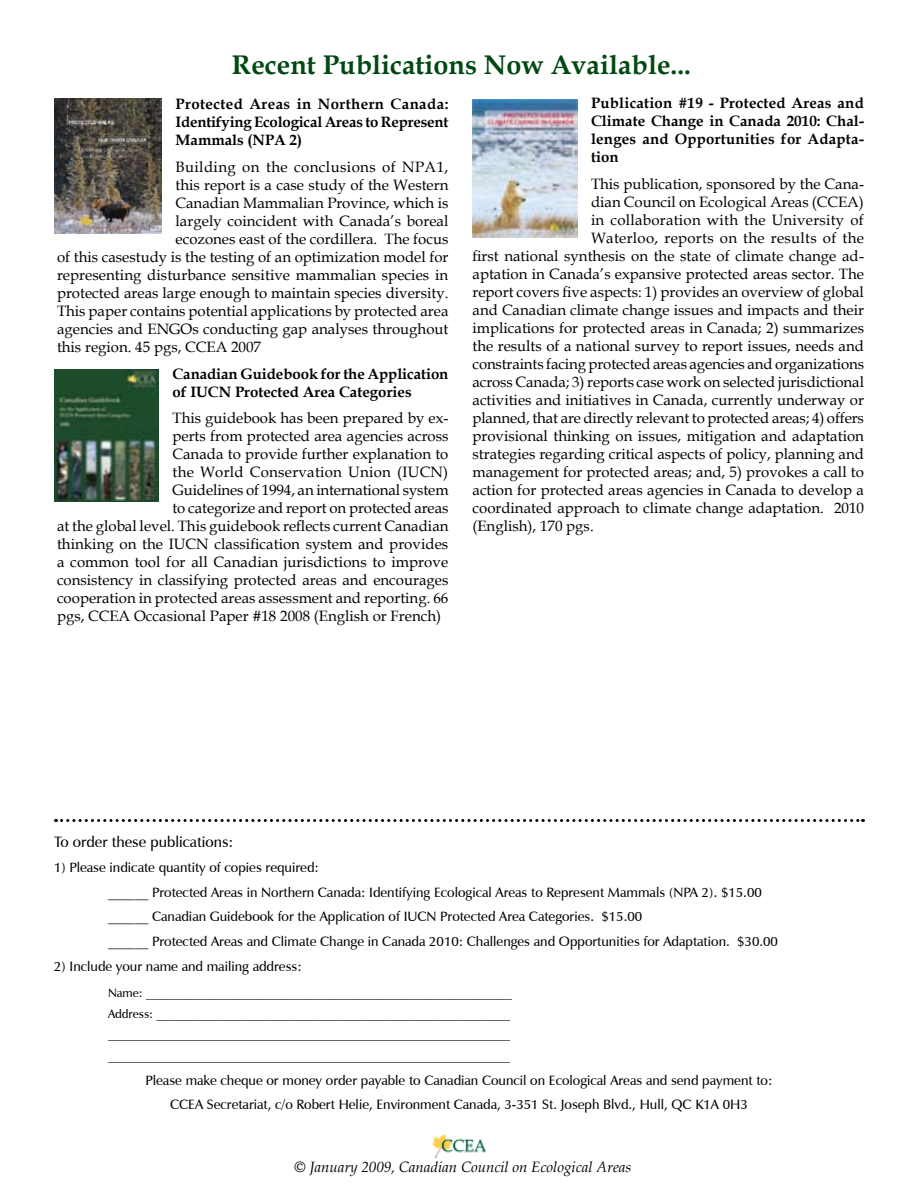
<style>
.page{position:relative;width:918px;height:1188px;background:#fff}
.page>*{position:absolute;margin:0;border:0;box-sizing:border-box;transform-origin:0 0}
.t1{font:700 27px "Book Antiqua";color:#004913}
.t2{font:15px "Book Antiqua";color:#000}
.t3{font:700 15px/18px "Book Antiqua";color:#000;text-align:justify}
.t4{font:15px "Book Antiqua";letter-spacing:.02em;color:#000}
.t5{font:italic 15px "Book Antiqua";color:#000}
.t6{font:15px "Book Antiqua";letter-spacing:.025em;color:#000}
.t7{font:600 15px "Zapf Humanist 601 BT";color:#000}
.t8{font:600 13.5px/24.8px "Zapf Humanist 601 BT";color:#000}
.t9{font:12px/21.6px "Times New Roman";color:#000}
.t10{font:600 12px/20.4px "Zapf Humanist 601 BT";color:#000}
</style>
<div class="page">
<img style="left:472px;top:99px;width:106px;height:138px">
<img style="left:431px;top:1134px;width:54px;height:23px">
<img style="left:54px;top:99px;width:108px;height:134px">
<svg style="left:56px;top:819px;width:807px;height:3px"></svg>
<img style="left:54px;top:370px;width:105px;height:132px">
<h1 class="t1" style="left:232px;top:46px;width:460px">Recent Publications Now Available...</h1>
<p class="t3" style="left:176px;top:95px;width:275px">Protected Areas in Northern Canada:<br>Identifying Ecological Areas to Represent Mammals (NPA 2)</p>
<p class="t6" style="left:176px;top:157px;width:274px">Building on the conclusions of NPA1,</p>
<p class="t2" style="left:176px;top:175px;width:275px">this report is a case study of the Western</p>
<p class="t2" style="left:176px;top:193px;width:274px">Canadian Mammalian Province, which is</p>
<p class="t2" style="left:176px;top:211px;width:275px">largely coincident with Canada’s boreal</p>
<p class="t2" style="left:176px;top:229px;width:274px">ecozones east of the cordillera. The focus</p>
<p class="t2" style="left:57px;top:247px;width:393px">of this casestudy is the testing of an optimization model for</p>
<p class="t2" style="left:57px;top:265px;width:393px">representing disturbance sensitive mammalian species in</p>
<p class="t2" style="left:57px;top:283px;width:393px">protected areas large enough to maintain species diversity.</p>
<p class="t2" style="left:57px;top:301px;width:393px">This paper contains potential applications by protected area</p>
<p class="t2" style="left:57px;top:319px;width:393px">agencies and ENGOs conducting gap analyses throughout</p>
<p class="t2" style="left:57px;top:337px;width:206px">this region. 45 pgs, CCEA 2007</p>
<p class="t3" style="left:172px;top:365px;width:277px">Canadian Guidebook for the Application of IUCN Protected Area Categories</p>
<p class="t2" style="left:172px;top:408px;width:277px">This guidebook has been prepared by ex-</p>
<p class="t2" style="left:172px;top:426px;width:278px">perts from protected area agencies across</p>
<p class="t2" style="left:172px;top:444px;width:278px">Canada to provide further explanation to</p>
<p class="t4" style="left:172px;top:462px;width:277px">the World Conservation Union (IUCN)</p>
<p class="t2" style="left:172px;top:480px;width:278px">Guidelines of 1994, an international system</p>
<p class="t2" style="left:172px;top:498px;width:278px">to categorize and report on protected areas</p>
<p class="t2" style="left:57px;top:516px;width:393px">at the global level. This guidebook reflects current Canadian</p>
<p class="t2" style="left:57px;top:534px;width:393px">thinking on the IUCN classification system and provides</p>
<p class="t2" style="left:57px;top:552px;width:393px">a common tool for all Canadian jurisdictions to improve</p>
<p class="t2" style="left:57px;top:570px;width:393px">consistency in classifying protected areas and encourages</p>
<p class="t2" style="left:57px;top:588px;width:393px">cooperation in protected areas assessment and reporting. 66</p>
<p class="t2" style="left:57px;top:606px;width:386px">pgs, CCEA Occasional Paper #18 2008 (English or French)</p>
<p class="t3" style="left:591px;top:94px;width:274px">Publication #19 - Protected Areas and Climate Change in Canada 2010: Chal&shy;lenges and Opportunities for Adapta&shy;tion</p>
<p class="t2" style="left:591px;top:173px;width:274px">This publication, sponsored by the Cana-</p>
<p class="t2" style="left:591px;top:191px;width:274px">dian Council on Ecological Areas (CCEA)</p>
<p class="t2" style="left:591px;top:209px;width:274px">in collaboration with the University of</p>
<p class="t4" style="left:591px;top:227px;width:274px">Waterloo, reports on the results of the</p>
<p class="t2" style="left:472px;top:245px;width:393px">first national synthesis on the state of climate change ad-</p>
<p class="t2" style="left:472px;top:263px;width:393px">aptation in Canada’s expansive protected areas sector. The</p>
<p class="t2" style="left:472px;top:281px;width:393px">report covers five aspects: 1) provides an overview of global</p>
<p class="t2" style="left:472px;top:299px;width:393px">and Canadian climate change issues and impacts and their</p>
<p class="t2" style="left:472px;top:317px;width:393px">implications for protected areas in Canada; 2) summarizes</p>
<p class="t2" style="left:472px;top:335px;width:393px">the results of a national survey to report issues, needs and</p>
<p class="t2" style="left:472px;top:353px;width:393px">constraints facing protected areas agencies and organizations</p>
<p class="t2" style="left:472px;top:371px;width:393px">across Canada; 3) reports case work on selected jurisdictional</p>
<p class="t2" style="left:472px;top:389px;width:393px">activities and initiatives in Canada, currently underway or</p>
<p class="t2" style="left:472px;top:407px;width:393px">planned, that are directly relevant to protected areas; 4) offers</p>
<p class="t2" style="left:472px;top:425px;width:393px">provisional thinking on issues, mitigation and adaptation</p>
<p class="t2" style="left:472px;top:443px;width:393px">strategies regarding critical aspects of policy, planning and</p>
<p class="t2" style="left:472px;top:461px;width:393px">management for protected areas; and, 5) provokes a call to</p>
<p class="t2" style="left:472px;top:479px;width:393px">action for protected areas agencies in Canada to develop a</p>
<p class="t2" style="left:472px;top:497px;width:393px">coordinated approach to climate change adaptation. 2010</p>
<p class="t2" style="left:472px;top:515px;width:123px">(English), 170 pgs.</p>
<p class="t7" style="left:54px;top:833px;width:181px">To order these publications:</p>
<p class="t8" style="left:108px;top:855px;width:671px;text-indent:-54px">1) Please indicate quantity of copies required:<br>______ Protected Areas in Northern Canada: Identifying Ecological Areas to Represent Mammals (NPA 2). $15.00 ______ Canadian Guidebook for the Application of IUCN Protected Area Categories. $15.00<br>______ Protected Areas and Climate Change in Canada 2010: Challenges and Opportunities for Adaptation. $30.00</p>
<p class="t8" style="left:54px;top:954px;width:249px">2) Include your name and mailing address:</p>
<p class="t10" style="left:108px;top:983px;width:406px">Name: _____________________________________________________________<br>Address: ___________________________________________________________</p>
<p class="t9" style="left:108px;top:1023px;width:403px">___________________________________________________________________ ___________________________________________________________________</p>
<p class="t8" style="left:146px;top:1069px;width:628px;line-height:23.4px;text-align:center">Please make cheque or money order payable to Canadian Council on Ecological Areas and send payment to:<br>CCEA Secretariat, c/o Robert Helie, Environment Canada, 3-351 St. Joseph Blvd., Hull, QC K1A 0H3</p>
<p class="t5" style="left:294px;top:1156px;width:339px">© January 2009, Canadian Council on Ecological Areas</p>
</div>
